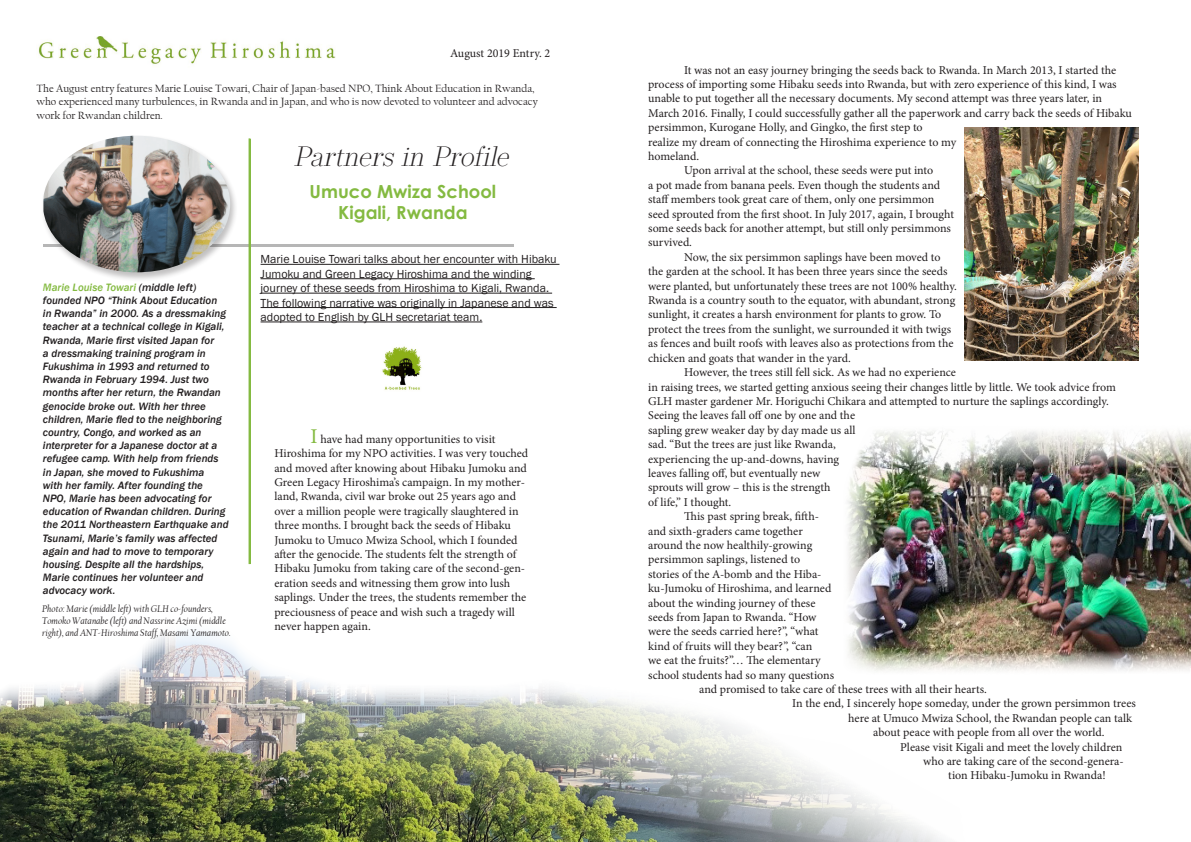
<style>
.page{position:relative;width:1191px;height:842px;background:#fff}
.page>*{position:absolute;margin:0;border:0;box-sizing:border-box;transform-origin:0 0}
.t1{font:italic 200 28px "Operetta 12";color:#231f20}
.Body{font:700 18px "Century Gothic";color:#84ba41}
.t2{font:12px/14.4px "Minion Pro";letter-spacing:-.005em;color:#231f20}
.t3{font:12px/14.4px "Franklin Gothic";color:#231f20}
.t4{font:italic 500 11px/13.2px "Franklin Gothic";color:#231f20}
.t5{font:11px/13.2px "Californian FB";color:#231f20}
.Body-2{font:italic 10px/12px "Californian FB";color:#231f20}
.s1{color:#84ba41}
.s2{font-size:21px;color:#84ba41}
</style>
<div class="page">
<img style="left:38px;top:36px;width:298px;height:28px">
<img style="left:0;top:634px;width:945px;height:208px">
<hr style="left:43px;top:244px;width:471px;height:3px;background:#000">
<div style="left:40px;top:135px;width:198px;height:147px;background:#231f20;opacity:.28"></div>
<img style="left:43px;top:136px;width:187px;height:136px">
<div style="left:248px;top:138px;width:2px;height:426px;border:1px solid #84ba41"></div>
<hr style="left:260px;top:264px;width:299px;height:1px;background:#231f20">
<hr style="left:260px;top:278px;width:275px;height:1px;background:#231f20">
<hr style="left:260px;top:293px;width:292px;height:1px;background:#231f20">
<hr style="left:260px;top:307px;width:296px;height:1px;background:#231f20">
<hr style="left:260px;top:322px;width:222px;height:1px;background:#231f20">
<img style="left:964px;top:128px;width:174px;height:232px">
<img style="left:834px;top:431px;width:357px;height:247px">
<img style="left:382px;top:346px;width:40px;height:44px">
<p class="t2" style="left:450px;top:46px;width:102px">August 2019 Entry. 2</p>
<p class="t5" style="left:37px;top:82px;width:503px">The August entry features Marie Louise Towari, Chair of Japan-based NPO, Think About Education in Rwanda, who experienced many turbulences, in Rwanda and in Japan, and who is now devoted to volunteer and advocacy work for Rwandan children.</p>
<p class="t1" style="left:293px;top:132px;width:227px">PartnersinProfile</p>
<p class="t4" style="left:43px;top:281px;width:187px"><span class="s1">Marie Louise Towari</span> (middle left) founded NPO “Think About Education in Rwanda” in 2000. As a dressmaking teacher at a technical college in Kigali, Rwanda, Marie first visited Japan for<br>a dressmaking training program in Fukushima in 1993 and returned to Rwanda in February 1994. Just two months after her return, the Rwandan genocide broke out. With her three children, Marie fled to the neighboring country, Congo, and worked as an interpreter for a Japanese doctor at a refugee camp. With help from friends in Japan, she moved to Fukushima<br>with her family. After founding the NPO, Marie has been advocating for education of Rwandan children. During the 2011 Northeastern Earthquake and Tsunami, Marie’s family was affected again and had to move to temporary housing. Despite all the hardships, Marie continues her volunteer and advocacy work.</p>
<p class="Body-2" style="left:42px;top:603px;width:190px">Photo: Marie (middle left) with GLH co-founders,<br>Tomoko Watanabe (left) and Nassrine Azimi (middle right), and ANT-Hiroshima Staff, Masami Yamamoto.</p>
<p class="Body" style="left:310px;top:177px;width:188px">Umuco Mwiza School</p>
<p class="Body" style="left:338px;top:199px;width:131px">Kigali, Rwanda</p>
<p class="t3" style="left:260px;top:252px;width:298px">Marie Louise Towari talks about her encounter with Hibaku Jumoku and Green Legacy Hiroshima and the winding journey of these seeds from Hiroshima to Kigali, Rwanda.<br>The following narrative was originally in Japanese and was adopted to English by GLH secretariat team.</p>
<p class="t2" style="left:274px;top:432px;width:255px;text-indent:36px"><span class="s2">I</span> have had many opportunities to visit Hiroshima for my NPO activities. I was very touched and moved after knowing about Hibaku Jumoku and Green Legacy Hiroshima’s campaign. In my mother&shy;land, Rwanda, civil war broke out 25 years ago and over a million people were tragically slaughtered in three months. I brought back the seeds of Hibaku Jumoku to Umuco Mwiza School, which I founded after the genocide. The students felt the strength of Hibaku Jumoku from taking care of the second-gen&shy;eration seeds and witnessing them grow into lush saplings. Under the trees, the students remember the preciousness of peace and wish such a tragedy will never happen again.</p>
<p class="t2" style="left:648px;top:63px;width:485px;text-indent:36px">It was not an easy journey bringing the seeds back to Rwanda. In March 2013, I started the process of importing some Hibaku seeds into Rwanda, but with zero experience of this kind, I was unable to put together all the necessary documents. My second attempt was three years later, in March 2016. Finally, I could successfully gather all the paperwork and carry back the seeds of Hibaku persimmon, Kurogane Holly, and Gingko, the first step to<br>realize my dream of connecting the Hiroshima experience to my<br>homeland.</p>
<p class="t2" style="left:648px;top:163px;width:307px;text-indent:36px">Upon arrival at the school, these seeds were put into<br>a pot made from banana peels. Even though the students and staff members took great care of them, only one persimmon seed sprouted from the first shoot. In July 2017, again, I brought some seeds back for another attempt, but still only persimmons survived.</p>
<p class="t2" style="left:648px;top:250px;width:310px;text-indent:36px">Now, the six persimmon saplings have been moved to the garden at the school. It has been three years since the seeds were planted, but unfortunately these trees are not 100% healthy.<br>Rwanda is a country south to the equator, with abundant, strong sunlight, it creates a harsh environment for plants to grow. To protect the trees from the sunlight, we surrounded it with twigs as fences and built roofs with leaves also as protections from the chicken and goats that wander in the yard.</p>
<p class="t2" style="left:648px;top:365px;width:469px;text-indent:36px">However, the trees still fell sick. As we had no experience<br>in raising trees, we started getting anxious seeing their changes little by little. We took advice from GLH master gardener Mr. Horiguchi Chikara and attempted to nurture the saplings accordingly.<br>Seeing the leaves fall off one by one and the<br>sapling grew weaker day by day made us all<br>sad. “But the trees are just like Rwanda,<br>experiencing the up-and-downs, having<br>leaves falling off, but eventually new<br>sprouts will grow – this is the strength<br>of life,” I thought.</p>
<p class="t2" style="left:684px;top:509px;width:136px">This past spring break, fifth-</p>
<p class="t2" style="left:648px;top:523px;width:156px">and sixth-graders came together</p>
<p class="t2" style="left:648px;top:538px;width:166px">around the now healthily-growing</p>
<p class="t2" style="left:648px;top:552px;width:153px">persimmon saplings, listened to</p>
<p class="t2" style="left:648px;top:567px;width:175px">stories of the A-bomb and the Hiba-</p>
<p class="t2" style="left:648px;top:581px;width:185px">ku-Jumoku of Hiroshima, and learned</p>
<p class="t2" style="left:648px;top:595px;width:169px">about the winding journey of these</p>
<p class="t2" style="left:648px;top:610px;width:170px">seeds from Japan to Rwanda. “How</p>
<p class="t2" style="left:648px;top:624px;width:172px">were the seeds carried here?”, “what</p>
<p class="t2" style="left:648px;top:639px;width:166px">kind of fruits will they bear?”, “can</p>
<p class="t2" style="left:648px;top:653px;width:174px">we eat the fruits?”… The elementary</p>
<p class="t2" style="left:648px;top:667px;width:187px">school students had so many questions</p>
<p class="t2" style="left:699px;top:682px;width:289px">and promised to take care of these trees with all their hearts.</p>
<p class="t2" style="left:792px;top:696px;width:345px">In the end, I sincerely hope someday, under the grown persimmon trees</p>
<p class="t2" style="left:848px;top:711px;width:285px">here at Umuco Mwiza School, the Rwandan people can talk</p>
<p class="t2" style="left:873px;top:725px;width:233px">about peace with people from all over the world.</p>
<p class="t2" style="left:900px;top:739px;width:223px">Please visit Kigali and meet the lovely children</p>
<p class="t2" style="left:923px;top:754px;width:202px">who are taking care of the second-genera-</p>
<p class="t2" style="left:948px;top:768px;width:159px">tion Hibaku-Jumoku in Rwanda!</p>
</div>
